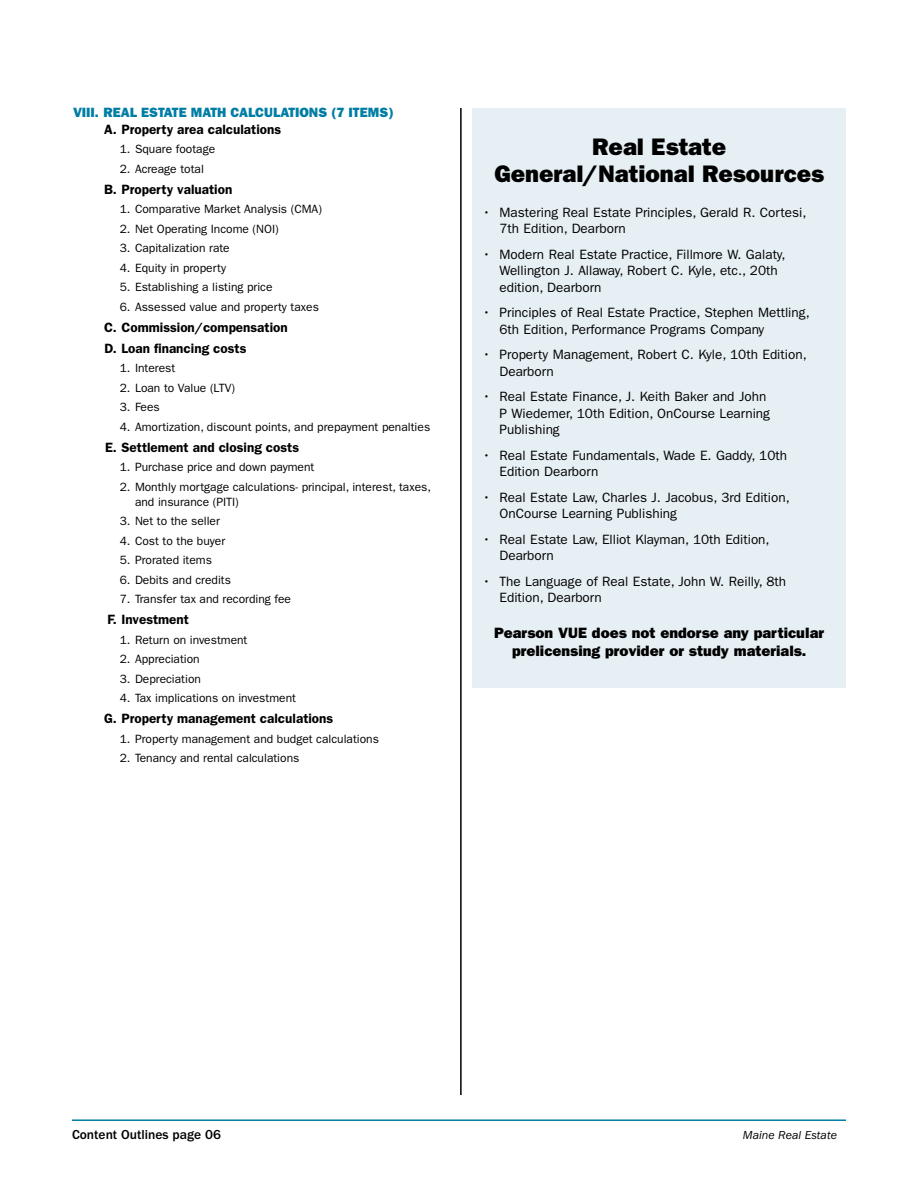
<style>
.page{position:relative;width:918px;height:1188px;background:#fff}
.page>*{position:absolute;margin:0;border:0;box-sizing:border-box;transform-origin:0 0}
.Bibliography{font:24px/27px "ITC Franklin Gothic Std Hvy";color:#000;text-align:center}
.BibliographyText{font:15px/18px "ITC Franklin Gothic Std Hvy";color:#000;text-align:center}
.t1{font:13.5px/16.5px "ITC Franklin Gothic Std";color:#000}
.t2{font:600 13.5px "ITC Franklin Gothic Std";color:#000}
.t3{font:13.5px "ITC Franklin Gothic Std Hvy";color:#007da5}
.table_footnote{font:500 13.5px "ITC Franklin Gothic Std";color:#000}
.t4{font:12px/15px "ITC Franklin Gothic Std";color:#000}
.table_footnote-2{font:italic 12px "ITC Franklin Gothic Std";color:#000}
</style>
<div class="page">
<hr style="left:460px;top:108px;width:2px;height:987px;background:#000">
<hr style="left:72px;top:1119px;width:774px;height:2px;background:#007da5">
<div style="left:472px;top:108px;width:374px;height:579px;background:#e6eff3"></div>
<p class="t3" style="left:73px;top:105px;width:322px">VIII. REAL ESTATE MATH CALCULATIONS (7 ITEMS)</p>
<p class="t2" style="left:104px;top:121px;width:178px">A. Property area calculations</p>
<p class="t4" style="left:120px;top:142px;width:97px">1. Square footage</p>
<p class="t4" style="left:120px;top:161px;width:86px">2. Acreage total</p>
<p class="t2" style="left:104px;top:181px;width:130px">B. Property valuation</p>
<p class="t4" style="left:120px;top:202px;width:204px">1. Comparative Market Analysis (CMA)</p>
<p class="t4" style="left:120px;top:221px;width:161px">2. Net Operating Income (NOI)</p>
<p class="t4" style="left:120px;top:241px;width:112px">3. Capitalization rate</p>
<p class="t4" style="left:120px;top:260px;width:108px">4. Equity in property</p>
<p class="t4" style="left:120px;top:280px;width:154px">5. Establishing a listing price</p>
<p class="t4" style="left:120px;top:299px;width:201px">6. Assessed value and property taxes</p>
<p class="t2" style="left:104px;top:319px;width:185px">C. Commission/compensation</p>
<p class="t2" style="left:105px;top:340px;width:143px">D. Loan financing costs</p>
<p class="t4" style="left:120px;top:361px;width:57px">1. Interest</p>
<p class="t4" style="left:120px;top:380px;width:117px">2. Loan to Value (LTV)</p>
<p class="t4" style="left:120px;top:400px;width:42px">3. Fees</p>
<p class="t4" style="left:120px;top:419px;width:312px">4. Amortization, discount points, and prepayment penalties</p>
<p class="t2" style="left:105px;top:439px;width:196px">E. Settlement and closing costs</p>
<p class="t4" style="left:120px;top:460px;width:196px">1. Purchase price and down payment</p>
<p class="t4" style="left:135px;top:479px;width:298px;text-indent:-15px">2. Monthly mortgage calculations- principal, interest, taxes, and insurance (PITI)</p>
<p class="t4" style="left:120px;top:514px;width:102px">3. Net to the seller</p>
<p class="t4" style="left:120px;top:533px;width:107px">4. Cost to the buyer</p>
<p class="t4" style="left:120px;top:553px;width:94px">5. Prorated items</p>
<p class="t4" style="left:120px;top:572px;width:113px">6. Debits and credits</p>
<p class="t4" style="left:120px;top:592px;width:173px">7. Transfer tax and recording fee</p>
<p class="t2" style="left:107px;top:612px;width:83px">F. Investment</p>
<p class="t4" style="left:120px;top:632px;width:129px">1. Return on investment</p>
<p class="t4" style="left:120px;top:652px;width:82px">2. Appreciation</p>
<p class="t4" style="left:120px;top:671px;width:83px">3. Depreciation</p>
<p class="t4" style="left:120px;top:691px;width:178px">4. Tax implications on investment</p>
<p class="t2" style="left:104px;top:711px;width:231px">G. Property management calculations</p>
<p class="t4" style="left:120px;top:731px;width:261px">1. Property management and budget calculations</p>
<p class="t4" style="left:120px;top:751px;width:181px">2. Tenancy and rental calculations</p>
<p class="Bibliography" style="left:494px;top:134px;width:331px">Real Estate<br>General/National Resources</p>
<p class="t1" style="left:500px;top:204px;width:308px;text-indent:-17px">• Mastering Real Estate Principles, Gerald R. Cortesi,<br>7th Edition, Dearborn</p>
<p class="t1" style="left:500px;top:246px;width:288px;text-indent:-17px">• Modern Real Estate Practice, Fillmore W. Galaty,<br>Wellington J. Allaway, Robert C. Kyle, etc., 20th edition, Dearborn</p>
<p class="t1" style="left:500px;top:305px;width:312px;text-indent:-17px">• Principles of Real Estate Practice, Stephen Mettling,<br>6th Edition, Performance Programs Company</p>
<p class="t1" style="left:500px;top:347px;width:309px;text-indent:-17px">• Property Management, Robert C. Kyle, 10th Edition,<br>Dearborn</p>
<p class="t1" style="left:500px;top:389px;width:272px;text-indent:-17px">• Real Estate Finance, J. Keith Baker and John<br>P Wiedemer, 10th Edition, OnCourse Learning<br>Publishing</p>
<p class="t1" style="left:500px;top:447px;width:289px;text-indent:-17px">• Real Estate Fundamentals, Wade E. Gaddy, 10th<br>Edition Dearborn</p>
<p class="t1" style="left:500px;top:489px;width:292px;text-indent:-17px">• Real Estate Law, Charles J. Jacobus, 3rd Edition,<br>OnCourse Learning Publishing</p>
<p class="t1" style="left:500px;top:531px;width:272px;text-indent:-17px">• Real Estate Law, Elliot Klayman, 10th Edition,<br>Dearborn</p>
<p class="t1" style="left:500px;top:573px;width:288px;text-indent:-17px">• The Language of Real Estate, John W. Reilly, 8th<br>Edition, Dearborn</p>
<p class="BibliographyText" style="left:494px;top:624px;width:331px">Pearson VUE does not endorse any particular prelicensing provider or study materials.</p>
<p class="table_footnote" style="left:72px;top:1127px;width:150px">Content Outlines page 06</p>
<p class="table_footnote-2" style="left:743px;top:1128px;width:96px">Maine Real Estate</p>
</div>
